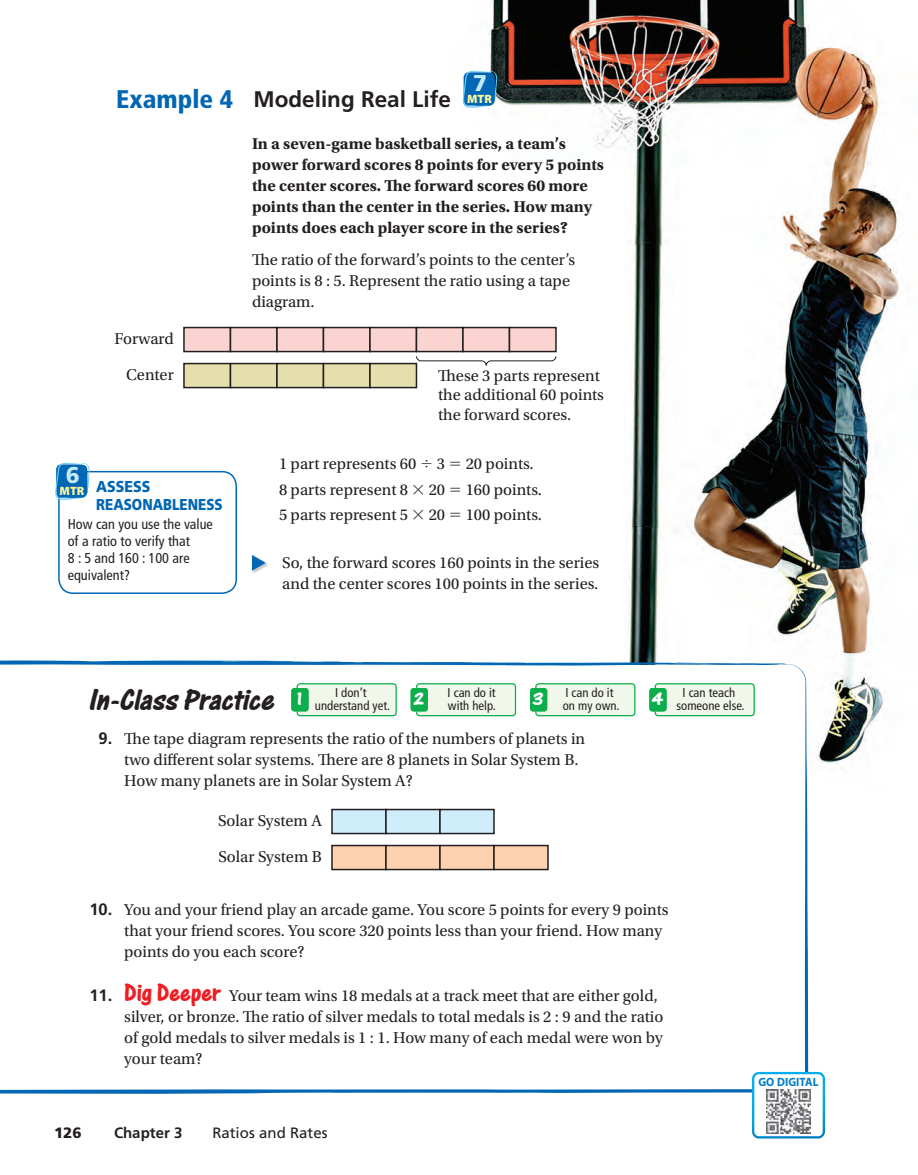
<style>
.page{position:relative;width:918px;height:1175px;background:#fff}
.page>*{position:absolute;margin:0;border:0;box-sizing:border-box;transform-origin:0 0}
.t1{font:italic 700 31.5px "One Stroke Script Com";color:#231f20}
.t2{font:900 condensed 25.5px "Frutiger LT Std";color:#0166b3}
.t3{font:900 22.8px "Frutiger LT Std";color:#c6eafa}
.t4{font:700 22.5px "Frutiger LT Std";color:#231f20}
.t5{font:700 19.5px "One Stroke Script Com";color:#fff}
.t6{font:16.5px/21px "Utopia Std";color:#231f20}
.t7{font:700 16.5px/21px "Utopia Std";color:#231f20}
.t8{font:900 15.75px/18px "Frutiger LT Std";color:#0166b3;scale:.9 1}
.t9{font:15px "Frutiger LT Std";color:#231f20}
.t10{font:700 15px "Frutiger LT Std";color:#231f20}
.t11{font:900 15px "Frutiger LT Std";color:#231f20}
.t12{font:condensed 14.25px/17.2px "Frutiger LT Std";color:#231f20}
.t13{font:condensed 12.75px/13.5px "Frutiger LT Std";color:#231f20}
.t14{font:900 12.15px "Myriad Pro";color:#fff79a}
.t15{font:700 12px "Myriad Pro";letter-spacing:.01em;color:#007ec5;scale:.95 1}
.s1{font-family:"Frutiger LT Std";font-weight:700}
.s2{font-family:"One Stroke Script Com";font-weight:700;font-size:25.5px;color:#ee1d23}
</style>
<div class="page">
<img style="left:441px;top:0;width:459px;height:764px">
<svg style="left:0;top:660px;width:808px;height:433px"></svg>
<div style="left:332px;top:845px;width:54px;height:24px;background:#fcd1af"></div>
<div style="left:331px;top:844px;width:56px;height:26px;border:2px solid #231f20"></div>
<div style="left:386px;top:845px;width:54px;height:24px;background:#fcd1af"></div>
<div style="left:385px;top:844px;width:56px;height:26px;border:2px solid #231f20"></div>
<div style="left:440px;top:845px;width:54px;height:24px;background:#fcd1af"></div>
<div style="left:439px;top:844px;width:56px;height:26px;border:2px solid #231f20"></div>
<div style="left:494px;top:845px;width:54px;height:24px;background:#fcd1af"></div>
<div style="left:493px;top:844px;width:56px;height:26px;border:2px solid #231f20"></div>
<div style="left:332px;top:809px;width:54px;height:24px;background:#cfedfb"></div>
<div style="left:331px;top:808px;width:56px;height:26px;border:2px solid #231f20"></div>
<div style="left:386px;top:809px;width:54px;height:24px;background:#cfedfb"></div>
<div style="left:385px;top:808px;width:56px;height:26px;border:2px solid #231f20"></div>
<div style="left:440px;top:809px;width:54px;height:24px;background:#cfedfb"></div>
<div style="left:439px;top:808px;width:56px;height:26px;border:2px solid #231f20"></div>
<img style="left:252px;top:563px;width:16px;height:10px">
<svg style="left:252px;top:555px;width:14px;height:16px"></svg>
<div style="left:297px;top:684px;width:99px;height:31px;background:#f1f7eb;border-radius:3px"></div>
<div style="left:297px;top:683px;width:100px;height:33px;border:1px solid #0cae4c;border-radius:3px"></div>
<svg style="left:291px;top:688px;width:18px;height:23px"></svg>
<div style="left:416px;top:683px;width:100px;height:33px;border:1px solid #0cae4c;border-radius:3px"></div>
<svg style="left:411px;top:684px;width:105px;height:31px;background:#cfecd3"></svg>
<div style="left:655px;top:683px;width:100px;height:33px;border:1px solid #0cae4c;border-radius:3px"></div>
<svg style="left:649px;top:684px;width:105px;height:31px;background:#cfecd3"></svg>
<div style="left:535px;top:683px;width:100px;height:33px;border:1px solid #0cae4c;border-radius:3px"></div>
<svg style="left:530px;top:684px;width:105px;height:31px;background:#cfecd3"></svg>
<svg style="left:752px;top:1071px;width:73px;height:67px"></svg>
<div style="left:754px;top:1074px;width:69px;height:62px;background:#fff;border-radius:4px"></div>
<img style="left:767px;top:1089px;width:43px;height:44px">
<div style="left:58px;top:471px;width:179px;height:123px;border:2px solid #0166b3;border-radius:14px"></div>
<svg style="left:55px;top:463px;width:35px;height:37px"></svg>
<div style="left:184px;top:363px;width:46px;height:24px;background:#e5dfad"></div>
<div style="left:183px;top:363px;width:48px;height:25px;border:2px solid #231f20"></div>
<div style="left:230px;top:363px;width:47px;height:24px;background:#e5dfad"></div>
<div style="left:230px;top:363px;width:48px;height:25px;border:2px solid #231f20"></div>
<div style="left:277px;top:363px;width:46px;height:24px;background:#e5dfad"></div>
<div style="left:276px;top:363px;width:48px;height:25px;border:2px solid #231f20"></div>
<div style="left:323px;top:363px;width:47px;height:24px;background:#e5dfad"></div>
<div style="left:323px;top:363px;width:48px;height:25px;border:2px solid #231f20"></div>
<div style="left:370px;top:363px;width:46px;height:24px;background:#e5dfad"></div>
<div style="left:369px;top:363px;width:48px;height:25px;border:2px solid #231f20"></div>
<div style="left:184px;top:327px;width:46px;height:24px;background:#fbd3d1"></div>
<div style="left:183px;top:327px;width:48px;height:25px;border:2px solid #231f20"></div>
<div style="left:230px;top:327px;width:47px;height:24px;background:#fbd3d1"></div>
<div style="left:230px;top:327px;width:48px;height:25px;border:2px solid #231f20"></div>
<div style="left:277px;top:327px;width:46px;height:24px;background:#fbd3d1"></div>
<div style="left:276px;top:327px;width:48px;height:25px;border:2px solid #231f20"></div>
<div style="left:323px;top:327px;width:47px;height:24px;background:#fbd3d1"></div>
<div style="left:323px;top:327px;width:48px;height:25px;border:2px solid #231f20"></div>
<div style="left:370px;top:327px;width:46px;height:24px;background:#fbd3d1"></div>
<div style="left:369px;top:327px;width:48px;height:25px;border:2px solid #231f20"></div>
<div style="left:416px;top:327px;width:47px;height:24px;background:#fbd3d1"></div>
<div style="left:416px;top:327px;width:48px;height:25px;border:2px solid #231f20"></div>
<div style="left:463px;top:327px;width:46px;height:24px;background:#fbd3d1"></div>
<div style="left:462px;top:327px;width:48px;height:25px;border:2px solid #231f20"></div>
<div style="left:509px;top:327px;width:47px;height:24px;background:#fbd3d1"></div>
<div style="left:509px;top:327px;width:48px;height:25px;border:2px solid #231f20"></div>
<svg style="left:416px;top:355px;width:141px;height:11px"></svg>
<svg style="left:463px;top:71px;width:34px;height:37px"></svg>
<svg style="left:451px;top:462px;width:9px;height:3px"></svg>
<svg style="left:451px;top:487px;width:9px;height:4px"></svg>
<svg style="left:451px;top:513px;width:9px;height:3px"></svg>
<h2 class="t2" style="left:116px;top:89px;width:118px">Example 4</h2>
<p class="t6" style="left:114px;top:330px;width:61px">Forward</p>
<p class="t6" style="left:126px;top:366px;width:49px">Center</p>
<h3 class="t3" style="left:66px;top:462px;width:15px">6</h3>
<p class="t14" style="left:60px;top:483px;width:26px">MTR</p>
<p class="t8" style="left:96px;top:477px;width:142px">ASSESS<br>REASONABLENESS</p>
<p class="t12" style="left:68px;top:516px;width:147px">How can you use the value of a ratio to verify that<br>8 : 5 and 160 : 100 are equivalent?</p>
<h3 class="t4" style="left:254px;top:90px;width:199px">Modeling Real Life</h3>
<h3 class="t3" style="left:473px;top:70px;width:15px">7</h3>
<p class="t14" style="left:467px;top:91px;width:26px">MTR</p>
<p class="t7" style="left:252px;top:135px;width:354px">In a seven-game basketball series, a team’s power forward scores 8 points for every 5 points the center scores. The forward scores 60 more points than the center in the series. How many points does each player score in the series?</p>
<p class="t6" style="left:252px;top:250px;width:325px">The ratio of the forward’s points to the center’s points is 8 : 5. Represent the ratio using a tape diagram.</p>
<p class="t6" style="left:438px;top:367px;width:167px;line-height:19.8px">These 3 parts represent the additional 60 points the forward scores.</p>
<p class="t6" style="left:279px;top:452px;width:265px;line-height:25.5px">1 part represents 60 3 20 points.<br>8 parts represent 8 20 160 points.<br>5 parts represent 5 20 100 points.</p>
<p class="t6" style="left:282px;top:553px;width:319px">So, the forward scores 160 points in the series and the center scores 100 points in the series.</p>
<h1 class="t1" style="left:88px;top:681px;width:194px">In-Class Practice</h1>
<p class="t13" style="left:315px;top:686px;width:77px;text-align:center">I don’t understand yet.</p>
<p class="t5" style="left:297px;top:687px;width:7px">1</p>
<p class="t13" style="left:414px;top:686px;width:84px;text-align:right">I can do it<br><sup>2</sup> with help.</p>
<p class="t13" style="left:652px;top:686px;width:94px;text-indent:31px">I can teach<br><sup>4</sup> someone else.</p>
<p class="t13" style="left:533px;top:686px;width:88px;text-indent:32px">I can do it<br><sup>3</sup> on my own.</p>
<p class="t6" style="left:124px;top:729px;width:462px;text-indent:-26px"><span class="s1">9.</span> The tape diagram represents the ratio of the numbers of planets in two different solar systems. There are 8 planets in Solar System B.<br>How many planets are in Solar System A?</p>
<p class="t6" style="left:218px;top:812px;width:105px">Solar System A</p>
<p class="t6" style="left:218px;top:848px;width:105px">Solar System B</p>
<p class="t6" style="left:124px;top:900px;width:546px;text-indent:-35px"><span class="s1">10.</span> You and your friend play an arcade game. You score 5 points for every 9 points that your friend scores. You score 320 points less than your friend. How many points do you each score?</p>
<p class="t6" style="left:124px;top:986px;width:541px;text-indent:-35px"><span class="s1">11.</span> <span class="s2">Dig Deeper</span> Your team wins 18 medals at a track meet that are either gold, silver, or bronze. The ratio of silver medals to total medals is 2 : 9 and the ratio of gold medals to silver medals is 1 : 1. How many of each medal were won by your team?</p>
<p class="t15" style="left:758px;top:1075px;width:65px">GO DIGITAL</p>
<p class="t11" style="left:54px;top:1123px;width:29px">126</p>
<p class="t10" style="left:114px;top:1126px;width:70px">Chapter 3</p>
<p class="t9" style="left:212px;top:1123px;width:117px">Ratios and Rates</p>
</div>
